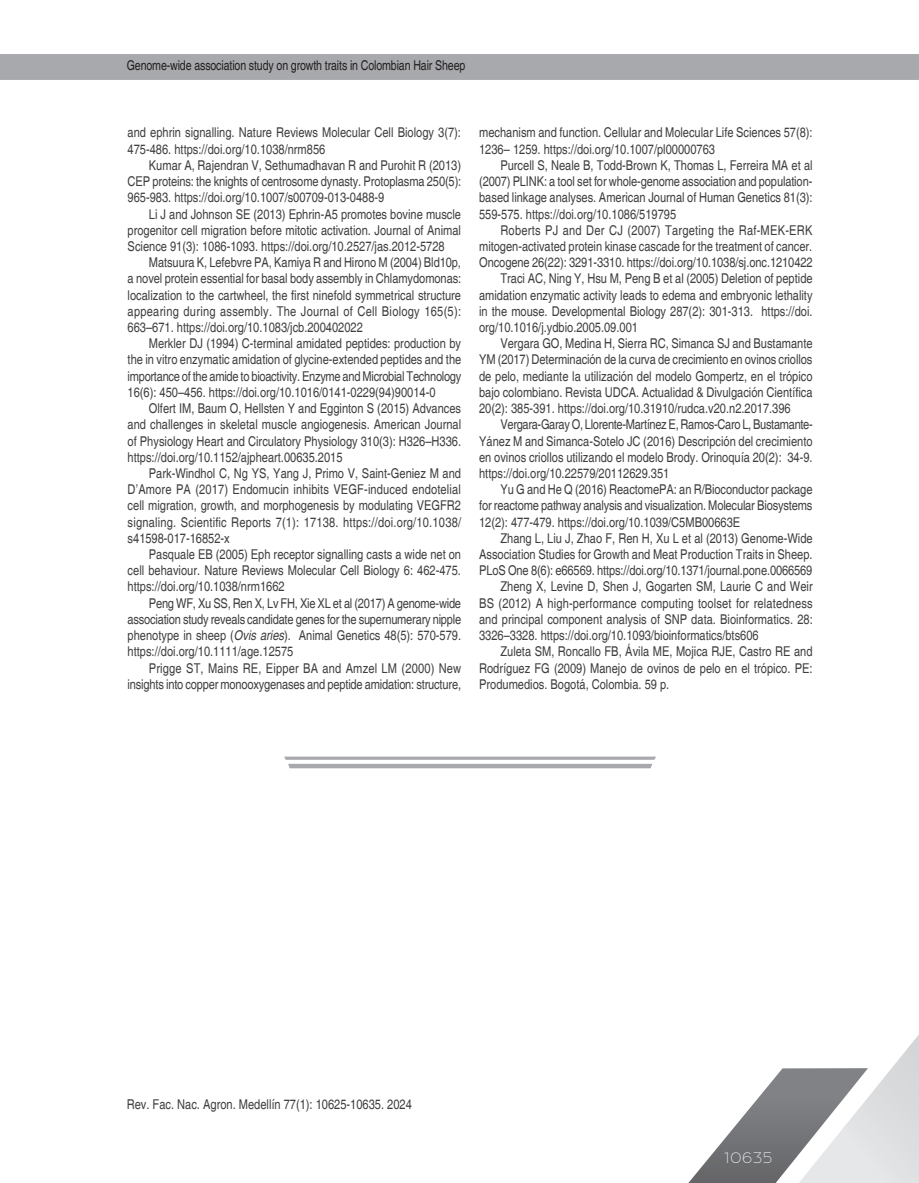
<style>
.page{position:relative;width:919px;height:1183px;background:#fff}
.page>*{position:absolute;margin:0;border:0;box-sizing:border-box;transform-origin:0 0}
.t1{font:100 15px "Zona Pro";letter-spacing:.05em;color:#fff}
.t2{font:condensed 13.5px/16.2px "Helvetica";color:#3e3e3f;text-align:justify}
.t3{font:condensed 13.5px "Helvetica";letter-spacing:-.01em;color:#231f20;scale:.96 1}
.s1{font-style:italic}
</style>
<div class="page">
<svg style="left:689px;top:1036px;width:229px;height:146px"></svg>
<div style="left:0;top:54px;width:918px;height:26px;background:#a8a9ad"></div>
<svg style="left:284px;top:756px;width:372px;height:12px"></svg>
<p class="t3" style="left:127px;top:58px;width:354px">Genome-wide association study on growth traits in Colombian Hair Sheep</p>
<p class="t2" style="left:128px;top:125px;width:335px">and ephrin signalling. Nature Reviews Molecular Cell Biology 3(7):<br>475-486. https://doi.org/10.1038/nrm856</p>
<p class="t2" style="left:128px;top:157px;width:335px;text-indent:21px">Kumar A, Rajendran V, Sethumadhavan R and Purohit R (2013)<br>CEP proteins: the knights of centrosome dynasty. Protoplasma 250(5):<br>965-983. https://doi.org/10.1007/s00709-013-0488-9</p>
<p class="t2" style="left:128px;top:206px;width:335px;text-indent:21px">Li J and Johnson SE (2013) Ephrin-A5 promotes bovine muscle progenitor cell migration before mitotic activation. Journal of Animal Science 91(3): 1086-1093. https://doi.org/10.2527/jas.2012-5728</p>
<p class="t2" style="left:128px;top:254px;width:335px;text-indent:21px">Matsuura K, Lefebvre PA, Kamiya R and Hirono M (2004) Bld10p, a novel protein essential for basal body assembly in Chlamydomonas: localization to the cartwheel, the first ninefold symmetrical structure appearing during assembly. The Journal of Cell Biology 165(5):<br>663–671. https://doi.org/10.1083/jcb.200402022</p>
<p class="t2" style="left:128px;top:335px;width:335px;text-indent:21px">Merkler DJ (1994) C-terminal amidated peptides: production by the in vitro enzymatic amidation of glycine-extended peptides and the importance of the amide to bioactivity. Enzyme and Microbial Technology 16(6): 450–456. https://doi.org/10.1016/0141-0229(94)90014-0</p>
<p class="t2" style="left:128px;top:400px;width:335px;text-indent:21px">Olfert IM, Baum O, Hellsten Y and Egginton S (2015) Advances and challenges in skeletal muscle angiogenesis. American Journal of Physiology Heart and Circulatory Physiology 310(3): H326–H336. https://doi.org/10.1152/ajpheart.00635.2015</p>
<p class="t2" style="left:128px;top:465px;width:335px;text-indent:21px">Park-Windhol C, Ng YS, Yang J, Primo V, Saint-Geniez M and D’Amore PA (2017) Endomucin inhibits VEGF-induced endotelial cell migration, growth, and morphogenesis by modulating VEGFR2 signaling. Scientific Reports 7(1): 17138. https://doi.org/10.1038/ s41598-017-16852-x</p>
<p class="t2" style="left:128px;top:546px;width:335px;text-indent:21px">Pasquale EB (2005) Eph receptor signalling casts a wide net on cell behaviour. Nature Reviews Molecular Cell Biology 6: 462-475. https://doi.org/10.1038/nrm1662</p>
<p class="t2" style="left:128px;top:594px;width:335px;text-indent:21px">Peng WF, Xu SS, Ren X, Lv FH, Xie XL et al (2017) A genome-wide association study reveals candidate genes for the supernumerary nipple phenotype in sheep (<span class="s1">Ovis aries</span>). Animal Genetics 48(5): 570-579. https://doi.org/10.1111/age.12575</p>
<p class="t2" style="left:128px;top:659px;width:335px;text-align:right">Prigge ST, Mains RE, Eipper BA and Amzel LM (2000) New insights into copper monooxygenases and peptide amidation: structure,</p>
<p class="t2" style="left:479px;top:125px;width:335px">mechanism and function. Cellular and Molecular Life Sciences 57(8):<br>1236– 1259. https://doi.org/10.1007/pl00000763</p>
<p class="t2" style="left:479px;top:157px;width:335px;text-indent:21px">Purcell S, Neale B, Todd-Brown K, Thomas L, Ferreira MA et al (2007) PLINK: a tool set for whole-genome association and population&shy;based linkage analyses. American Journal of Human Genetics 81(3):<br>559-575. https://doi.org/10.1086/519795</p>
<p class="t2" style="left:479px;top:222px;width:335px;text-indent:21px">Roberts PJ and Der CJ (2007) Targeting the Raf-MEK-ERK mitogen-activated protein kinase cascade for the treatment of cancer.<br>Oncogene 26(22): 3291-3310. https://doi.org/10.1038/sj.onc.1210422</p>
<p class="t2" style="left:479px;top:270px;width:335px;text-indent:21px">Traci AC, Ning Y, Hsu M, Peng B et al (2005) Deletion of peptide amidation enzymatic activity leads to edema and embryonic lethality in the mouse. Developmental Biology 287(2): 301-313. https://doi. org/10.1016/j.ydbio.2005.09.001</p>
<p class="t2" style="left:479px;top:335px;width:335px;text-indent:21px">Vergara GO, Medina H, Sierra RC, Simanca SJ and Bustamante YM (2017) Determinación de la curva de crecimiento en ovinos criollos de pelo, mediante la utilización del modelo Gompertz, en el trópico bajo colombiano. Revista UDCA. Actualidad &amp; Divulgación Científica 20(2): 385-391. https://doi.org/10.31910/rudca.v20.n2.2017.396</p>
<p class="t2" style="left:479px;top:416px;width:335px;text-indent:21px">Vergara-Garay O, Llorente-Martínez E, Ramos-Caro L, Bustamante-Yánez M and Simanca-Sotelo JC (2016) Descripción del crecimiento en ovinos criollos utilizando el modelo Brody. Orinoquía 20(2): 34-9. https://doi.org/10.22579/20112629.351</p>
<p class="t2" style="left:479px;top:481px;width:335px;text-indent:21px">Yu G and He Q (2016) ReactomePA: an R/Bioconductor package for reactome pathway analysis and visualization. Molecular Biosystems 12(2): 477-479. https://doi.org/10.1039/C5MB00663E</p>
<p class="t2" style="left:479px;top:530px;width:335px;text-indent:21px">Zhang L, Liu J, Zhao F, Ren H, Xu L et al (2013) Genome-Wide Association Studies for Growth and Meat Production Traits in Sheep.<br>PLoS One 8(6): e66569. https://doi.org/10.1371/journal.pone.0066569</p>
<p class="t2" style="left:479px;top:578px;width:335px;text-indent:21px">Zheng X, Levine D, Shen J, Gogarten SM, Laurie C and Weir BS (2012) A high-performance computing toolset for relatedness and principal component analysis of SNP data. Bioinformatics. 28:<br>3326–3328. https://doi.org/10.1093/bioinformatics/bts606</p>
<p class="t2" style="left:479px;top:643px;width:335px;text-indent:21px">Zuleta SM, Roncallo FB, Ávila ME, Mojica RJE, Castro RE and Rodríguez FG (2009) Manejo de ovinos de pelo en el trópico. PE:<br>Produmedios. Bogotá, Colombia. 59 p.</p>
<p class="t2" style="left:127px;top:1095px;width:286px">Rev. Fac. Nac. Agron. Medellín 77(1): 10625-10635. 2024</p>
<p class="t1" style="left:724px;top:1148px;width:49px">10635</p>
</div>
